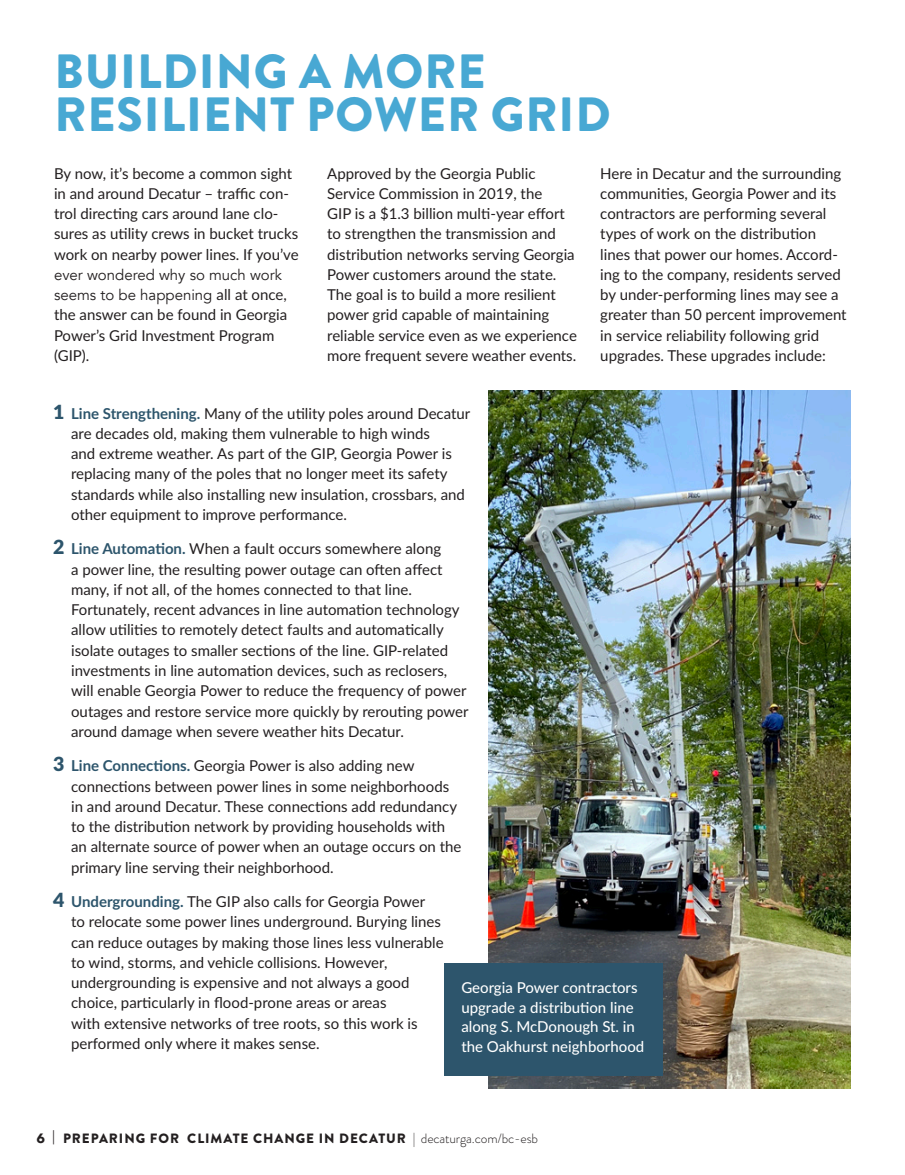
<style>
.page{position:relative;width:905px;height:1175px;background:#fff}
.page>*{position:absolute;margin:0;border:0;box-sizing:border-box;transform-origin:0 0}
.t1{font:900 48px/43.5px "Brandon Grotesque";letter-spacing:.02em;color:#48a8d3}
.t2{font:15px/20.2px "Lato";color:#231f20}
.t3{font:500 15px/19.5px "Lato";color:#fff}
.t4{font:15px/20.2px "Avenir";color:#231f20}
.t5{font:900 13.5px "Brandon Grotesque";letter-spacing:.07em;color:#231f20}
.s1{font-family:"Lato"}
.s2{font-weight:900;font-size:19.5px;color:#2d556c}
.s3{font-weight:700;color:#2d556c}
.s4{font-family:"Avenir Next";font-weight:700}
.s5{font-weight:300}
</style>
<div class="page">
<img style="left:489px;top:390px;width:361px;height:698px">
<div style="left:444px;top:963px;width:218px;height:112px;background:#2d556c"></div>
<h1 class="t1" style="left:54px;top:50px;width:558px">BUILDING A MORE<br>RESILIENT POWER GRID</h1>
<p class="t2" style="left:54px;top:162px;width:246px">By now, it’s become a common sight in and around Decatur – traffic con&shy;trol directing cars around lane clo&shy;sures as utility crews in bucket trucks work on nearby power lines. If you’ve</p>
<p class="t4" style="left:54px;top:265px;width:234px">ever wondered why so much work seems to be happening <span class="s1">all at once,</span></p>
<p class="t2" style="left:54px;top:304px;width:235px">the answer can be found in Georgia<br>Power’s Grid Investment Program (GIP).</p>
<p class="t2" style="left:327px;top:162px;width:251px">Approved by the Georgia Public Service Commission in 2019, the<br>GIP is a $1.3 billion multi-year effort to strengthen the transmission and distribution networks serving Georgia Power customers around the state.<br>The goal is to build a more resilient power grid capable of maintaining reliable service even as we experience more frequent severe weather events.</p>
<p class="t2" style="left:600px;top:162px;width:248px">Here in Decatur and the surrounding communities, Georgia Power and its contractors are performing several types of work on the distribution lines that power our homes. Accord&shy;ing to the company, residents served by under-performing lines may see a greater than 50 percent improvement in service reliability following grid upgrades. These upgrades include:</p>
<p class="t2" style="left:71px;top:402px;width:400px;text-indent:-18px"><span class="s2">1</span> <span class="s3">Line Strengthening.</span> Many of the utility poles around Decatur are decades old, making them vulnerable to high winds<br>and extreme weather. As part of the GIP, Georgia Power is replacing many of the poles that no longer meet its safety standards while also installing new insulation, crossbars, and other equipment to improve performance.</p>
<p class="t2" style="left:71px;top:538px;width:399px;text-indent:-18px"><span class="s2">2</span> <span class="s3">Line Automation.</span> When a fault occurs somewhere along<br>a power line, the resulting power outage can often affect many, if not all, of the homes connected to that line.<br>Fortunately, recent advances in line automation technology allow utilities to remotely detect faults and automatically isolate outages to smaller sections of the line. GIP-related investments in line automation devices, such as reclosers, will enable Georgia Power to reduce the frequency of power outages and restore service more quickly by rerouting power around damage when severe weather hits Decatur.</p>
<p class="t2" style="left:71px;top:755px;width:392px;text-indent:-18px"><span class="s2">3</span> <span class="s3">Line Connections.</span> Georgia Power is also adding new connections between power lines in some neighborhoods in and around Decatur. These connections add redundancy to the distribution network by providing households with an alternate source of power when an outage occurs on the primary line serving their neighborhood.</p>
<p class="t2" style="left:71px;top:890px;width:374px;text-indent:-18px"><span class="s2">4</span> <span class="s3">Undergrounding.</span> The GIP also calls for Georgia Power<br>to relocate some power lines underground. Burying lines can reduce outages by making those lines less vulnerable to wind, storms, and vehicle collisions. However, undergrounding is expensive and not always a good choice, particularly in flood-prone areas or areas<br>with extensive networks of tree roots, so this work is performed only where it makes sense.</p>
<p class="t3" style="left:461px;top:977px;width:184px">Georgia Power contractors upgrade a distribution line along S. McDonough St. in the Oakhurst neighborhood</p>
<p class="t5" style="left:36px;top:1129px;width:503px"><span class="s4">6</span> | PREPARING FOR CLIMATE CHANGE IN DECATUR <span class="s5">| decaturga.com/bc-esb</span></p>
</div>
